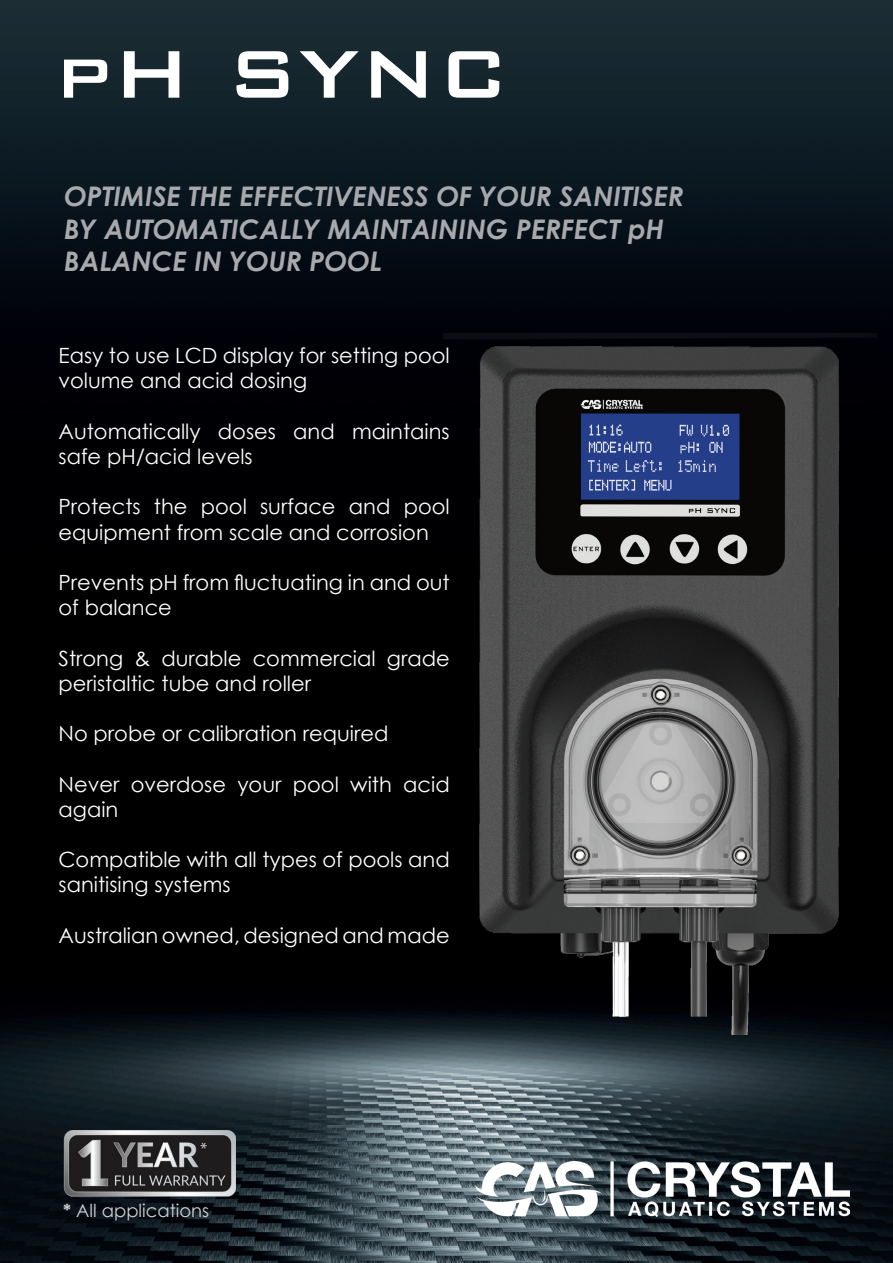
<style>
.page{position:relative;width:893px;height:1263px;background:#fff}
.page>*{position:absolute;margin:0;border:0;box-sizing:border-box;transform-origin:0 0}
.t1{font:500 90px "Bank Gothic BT";color:#fff}
.t2{font:italic 700 27px/32.4px "Century Gothic";color:#a8a9ad}
.t3{font:21px/25.2px "Century Gothic";color:#fff}
.t4{font:18px "Century Gothic";color:#d1d2d4}
.s1{font-weight:700}
</style>
<div class="page">
<img style="left:0;top:0;width:893px;height:1263px">
<img style="left:475px;top:1162px;width:375px;height:54px">
<img style="left:443px;top:333px;width:434px;height:702px">
<img style="left:63px;top:1131px;width:173px;height:68px">
<h1 class="t1" style="left:56px;top:26px;width:456px">pH SYNC</h1>
<p class="t2" style="left:64px;top:179px;width:621px">OPTIMISE THE EFFECTIVENESS OF YOUR SANITISER<br>BY AUTOMATICALLY MAINTAINING PERFECT pH<br>BALANCE IN YOUR POOL</p>
<p class="t3" style="left:59px;top:343px;width:393px">Easy to use LCD display for setting pool volume and acid dosing</p>
<p class="t3" style="left:59px;top:418px;width:393px">Automatically doses and maintains safe pH/acid levels</p>
<p class="t3" style="left:59px;top:494px;width:393px">Protects the pool surface and pool equipment from scale and corrosion</p>
<p class="t3" style="left:59px;top:569px;width:393px">Prevents pH from fluctuating in and out of balance</p>
<p class="t3" style="left:59px;top:645px;width:393px">Strong &amp; durable commercial grade peristaltic tube and roller</p>
<p class="t3" style="left:59px;top:721px;width:331px">No probe or calibration required</p>
<p class="t3" style="left:59px;top:771px;width:393px">Never overdose your pool with acid again</p>
<p class="t3" style="left:59px;top:847px;width:393px">Compatible with all types of pools and sanitising systems</p>
<p class="t3" style="left:59px;top:922px;width:393px">Australian owned, designed and made</p>
<p class="t4" style="left:63px;top:1198px;width:147px"><span class="s1">*</span> All applications</p>
</div>
